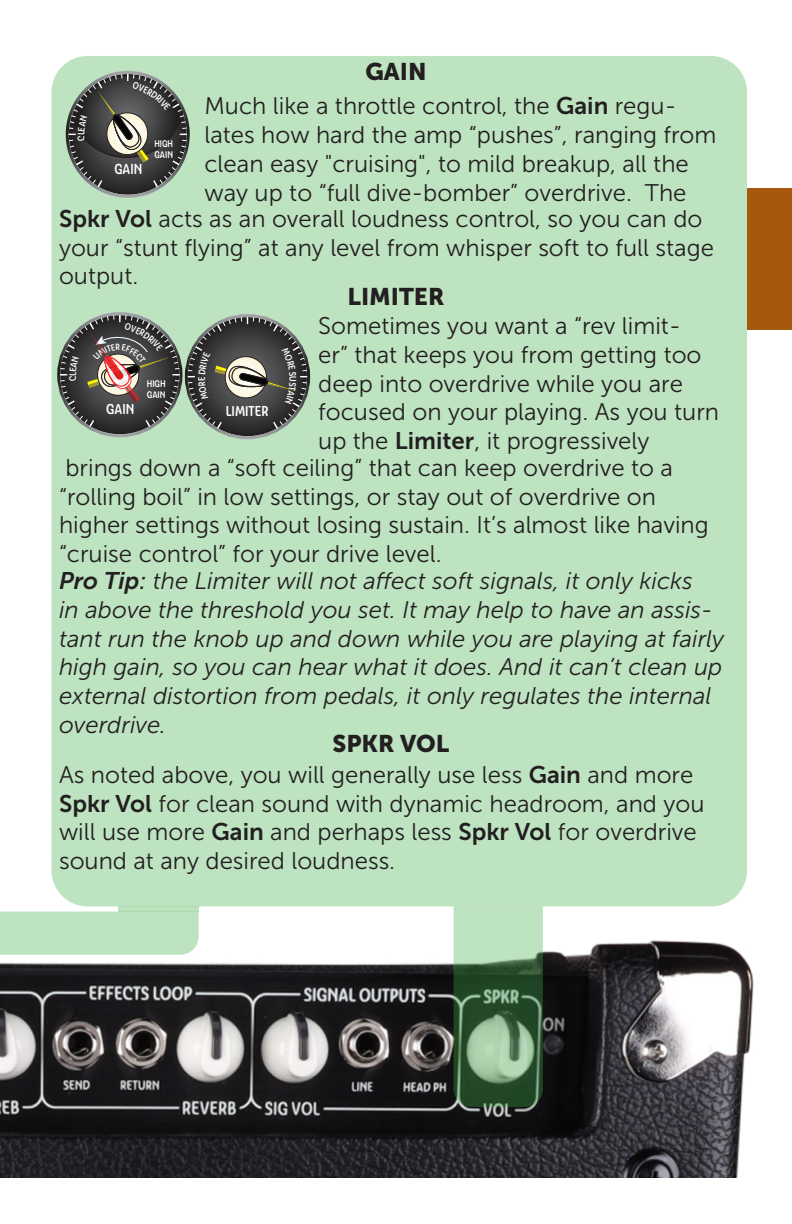
<style>
.page{position:relative;width:792px;height:1224px;background:#fff}
.page>*{position:absolute;margin:0;border:0;box-sizing:border-box;transform-origin:0 0}
.t1{font:24px/28.8px "Museo Sans 300";color:#231f20}
.t2{font:italic 24px/28.8px "Museo Sans 300";color:#231f20}
.t3{font:24px "Museo Sans 900";color:#231f20}
.t4{font:500 14.2px "Ashemore Soft Cond";color:#fff}
.t5{font:500 14px "Ashemore Soft Cond";color:#fff}
.t6{font:500 9.4px/11.4px "Ashemore Soft Cond";color:#fff}
.s1{font-family:"Museo Sans 700"}
.s2{font-family:"Museo Sans 500"}
</style>
<div class="page">
<div style="left:51px;top:56px;width:696px;height:850px;background:#bee3c1;border-radius:36px"></div>
<div style="left:747px;top:188px;width:45px;height:142px;background:#a6590b"></div>
<img style="left:0;top:927px;width:754px;height:251px">
<div style="left:66px;top:71px;width:124px;height:127px;border:3px solid #fff;border-radius:50%"></div>
<div style="left:57px;top:312px;width:125px;height:125px;border:3px solid #fff;border-radius:50%"></div>
<div style="left:185px;top:314px;width:125px;height:125px;border:3px solid #fff;border-radius:50%"></div>
<svg style="left:454px;top:906px;width:89px;height:201px;background:#6c906f"></svg>
<svg style="left:0;top:906px;width:199px;height:49px;background:#c2e5c5"></svg>
<svg style="left:69px;top:74px;width:118px;height:120px;background:#61655e"></svg>
<svg style="left:60px;top:315px;width:119px;height:113px;background:#63625c"></svg>
<svg style="left:188px;top:317px;width:119px;height:113px;background:#5f635d"></svg>
<p class="t3" style="left:365px;top:58px;width:63px">GAIN</p>
<p class="t1" style="left:204px;top:92px;width:514px">Much like a throttle control, the <span class="s1">Gain</span> regu&shy;lates how hard the amp “pushes”, ranging from clean easy "cruising", to mild breakup, all the way up to “full dive-bomber” overdrive. The</p>
<p class="t1" style="left:59px;top:204px;width:656px"><span class="s1">Spkr Vol</span> acts as an overall loudness control, so you can do your “stunt flying” at any level from whisper soft to full stage output.</p>
<p class="t1" style="left:318px;top:312px;width:402px">Sometimes you want a “rev limit-<br>er” that keeps you from getting too deep into overdrive while you are focused on your playing. As you turn up the <span class="s1">Limiter</span>, it progressively</p>
<p class="t1" style="left:59px;top:453px;width:651px">brings down a “soft ceiling” that can keep overdrive to a “rolling boil” in low settings, or stay out of overdrive on higher settings without losing sustain. It’s almost like having “cruise control” for your drive level.</p>
<p class="t2" style="left:59px;top:566px;width:667px"><span class="s1">Pro Tip</span><span class="s2">:</span> the Limiter will not affect soft signals, it only kicks<br>in above the threshold you set. It may help to have an assis&shy;tant run the knob up and down while you are playing at fairly high gain, so you can hear what it does. And it can’t clean up external distortion from pedals, it only regulates the internal overdrive.</p>
<p class="t1" style="left:59px;top:760px;width:647px">As noted above, you will generally use less <span class="s1">Gain</span> and more <span class="s1">Spkr Vol</span> for clean sound with dynamic headroom, and you will use more <span class="s1">Gain</span> and perhaps less <span class="s1">Spkr Vol</span> for overdrive sound at any desired loudness.</p>
<p class="t6" style="left:154px;top:138px;width:20px">HIGH<br>GAIN</p>
<p class="t4" style="left:114px;top:161px;width:29px">GAIN</p>
<p class="t3" style="left:347px;top:283px;width:99px">LIMITER</p>
<p class="t6" style="left:147px;top:378px;width:21px">HIGH<br>GAIN</p>
<p class="t5" style="left:106px;top:401px;width:30px">GAIN</p>
<p class="t5" style="left:226px;top:403px;width:44px">LIMITER</p>
<p class="t3" style="left:332px;top:730px;width:118px">SPKR VOL</p>
</div>
